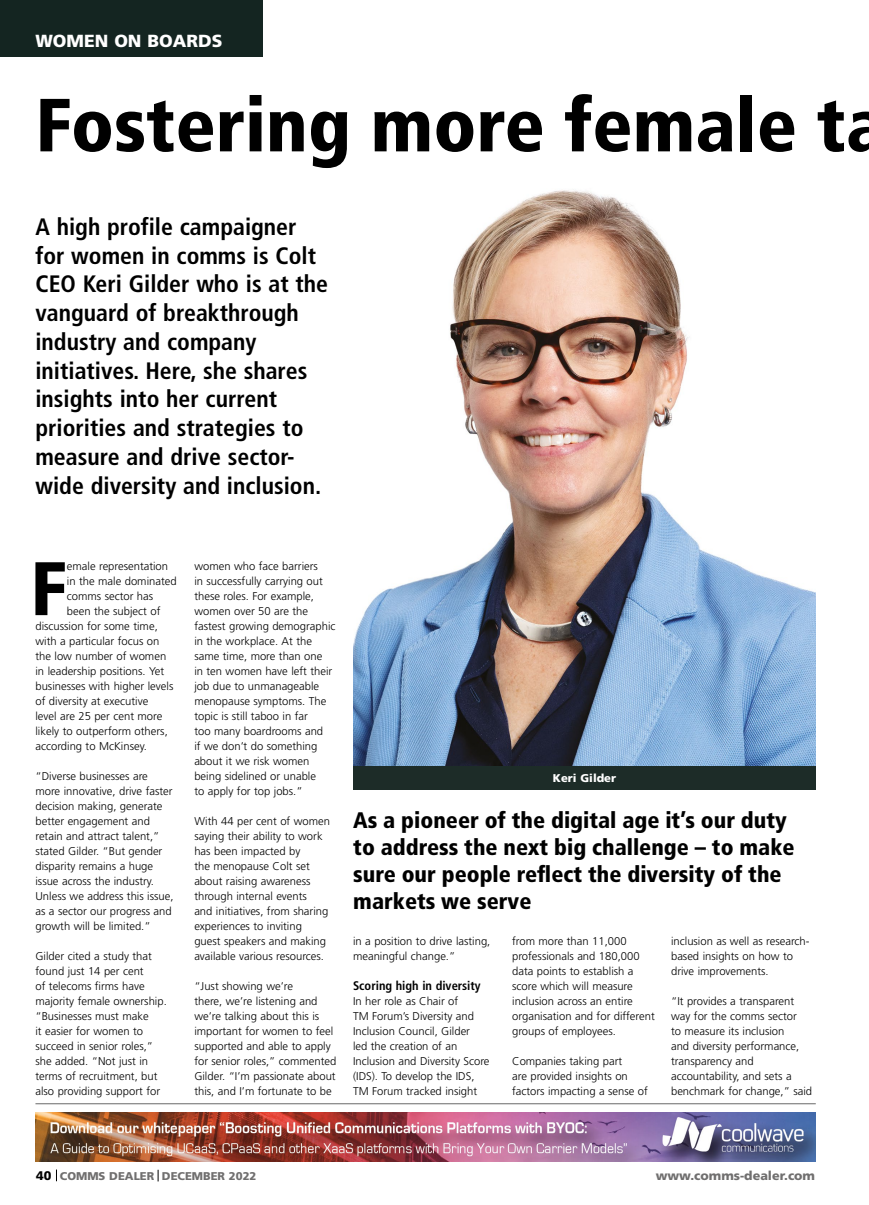
<style>
.page{position:relative;width:869px;height:1205px;background:#fff}
.page>*{position:absolute;margin:0;border:0;box-sizing:border-box;transform-origin:0 0}
.t1{font:900 condensed 75.75px "Frutiger";color:#000}
.t2{font:900 condensed 75.12px "Frutiger";color:#000}
.t3{font:700 condensed 23.75px/28.8px "Frutiger";color:#000}
.t4{font:900 condensed 22.5px/27px "Frutiger";color:#000}
.t5{font:900 17.5px "Frutiger";color:#fff}
.t6{font:700 condensed 12.5px "Frutiger";color:#000}
.t7{font:900 12.5px "Frutiger";color:#706f6f}
.t8{font:300 11.25px/15px "Frutiger";color:#000}
.t9{font:900 11.25px "Frutiger";color:#706f6f}
.t10{font:900 11.25px "Frutiger";color:#fff}
.s1{font-size:12.5px;color:#000}
</style>
<div class="page">
<svg style="left:56px;top:1169px;width:1px;height:12px"></svg>
<hr style="left:35px;top:1103px;width:780px;height:1px;background:#878787">
<div style="left:0;top:0;width:262px;height:57px;background:#142521"></div>
<img style="left:353px;top:190px;width:462px;height:575px">
<div style="left:353px;top:765px;width:462px;height:24px;background:#1d2c28"></div>
<img style="left:35px;top:1112px;width:780px;height:49px">
<h3 class="t5" style="left:35px;top:31px;width:188px">WOMEN ON BOARDS</h3>
<h2 class="t2" style="left:35px;top:80px;width:852px">Fostering more female ta</h2>
<p class="t3" style="left:35px;top:212px;width:294px">A high profile campaigner for women in comms is Colt<br>CEO Keri Gilder who is at the vanguard of breakthrough industry and company initiatives. Here, she shares insights into her current priorities and strategies to measure and drive sector&shy;wide diversity and inclusion.</p>
<h1 class="t1" style="left:30px;top:543px;width:38px">F</h1>
<p class="t8" style="left:67px;top:559px;width:103px">emale representation</p>
<p class="t8" style="left:67px;top:574px;width:111px">in the male dominated</p>
<p class="t8" style="left:67px;top:589px;width:88px">comms sector has</p>
<p class="t8" style="left:67px;top:604px;width:95px">been the subject of</p>
<p class="t8" style="left:35px;top:619px;width:124px">discussion for some time,</p>
<p class="t8" style="left:35px;top:634px;width:125px">with a particular focus on</p>
<p class="t8" style="left:35px;top:649px;width:132px">the low number of women</p>
<p class="t8" style="left:35px;top:664px;width:130px">in leadership positions. Yet</p>
<p class="t8" style="left:35px;top:679px;width:139px">businesses with higher levels</p>
<p class="t8" style="left:35px;top:694px;width:114px">of diversity at executive</p>
<p class="t8" style="left:35px;top:709px;width:128px">level are 25 per cent more</p>
<p class="t8" style="left:35px;top:724px;width:134px">likely to outperform others,</p>
<p class="t8" style="left:35px;top:739px;width:113px">according to McKinsey.</p>
<p class="t8" style="left:35px;top:769px;width:139px">“Diverse businesses are more innovative, drive faster decision making, generate better engagement and retain and attract talent,” stated Gilder. “But gender disparity remains a huge issue across the industry.<br>Unless we address this issue, as a sector our progress and growth will be limited.”</p>
<p class="t8" style="left:35px;top:949px;width:133px">Gilder cited a study that found just 14 per cent<br>of telecoms firms have majority female ownership. “Businesses must make<br>it easier for women to succeed in senior roles,” she added. “Not just in terms of recruitment, but also providing support for</p>
<p class="t8" style="left:194px;top:558px;width:143px">women who face barriers<br>in successfully carrying out these roles. For example, women over 50 are the fastest growing demographic in the workplace. At the same time, more than one<br>in ten women have left their job due to unmanageable menopause symptoms. The topic is still taboo in far<br>too many boardrooms and<br>if we don’t do something about it we risk women being sidelined or unable<br>to apply for top jobs.”</p>
<p class="t8" style="left:194px;top:813px;width:137px">With 44 per cent of women saying their ability to work has been impacted by<br>the menopause Colt set about raising awareness through internal events<br>and initiatives, from sharing experiences to inviting guest speakers and making available various resources.</p>
<p class="t8" style="left:194px;top:978px;width:144px">“Just showing we’re<br>there, we’re listening and we’re talking about this is important for women to feel supported and able to apply for senior roles,” commented<br>Gilder. “I’m passionate about this, and I’m fortunate to be</p>
<p class="t10" style="left:552px;top:771px;width:65px">Keri Gilder</p>
<h3 class="t4" style="left:353px;top:806px;width:442px">As a pioneer of the digital age it’s our duty to address the next big challenge – to make sure our people reflect the diversity of the markets we serve</h3>
<p class="t8" style="left:353px;top:934px;width:139px">in a position to drive lasting, meaningful change.”</p>
<p class="t6" style="left:353px;top:978px;width:129px">Scoring high in diversity</p>
<p class="t8" style="left:353px;top:994px;width:138px">In her role as Chair of<br>TM Forum’s Diversity and<br>Inclusion Council, Gilder<br>led the creation of an<br>Inclusion and Diversity Score (IDS). To develop the IDS,<br>TM Forum tracked insight</p>
<p class="t8" style="left:512px;top:933px;width:144px">from more than 11,000 professionals and 180,000 data points to establish a score which will measure inclusion across an entire organisation and for different groups of employees.</p>
<p class="t8" style="left:512px;top:1053px;width:137px">Companies taking part<br>are provided insights on factors impacting a sense of</p>
<p class="t8" style="left:670px;top:934px;width:140px">inclusion as well as research&shy;based insights on how to drive improvements.</p>
<p class="t8" style="left:670px;top:994px;width:142px">“It provides a transparent way for the comms sector<br>to measure its inclusion<br>and diversity performance, transparency and accountability, and sets a benchmark for change,” said</p>
<p class="t9" style="left:36px;top:1169px;width:222px"><span class="s1">40</span> COMMS DEALER DECEMBER 2022</p>
<p class="t7" style="left:655px;top:1168px;width:161px">www.comms-dealer.com</p>
</div>
